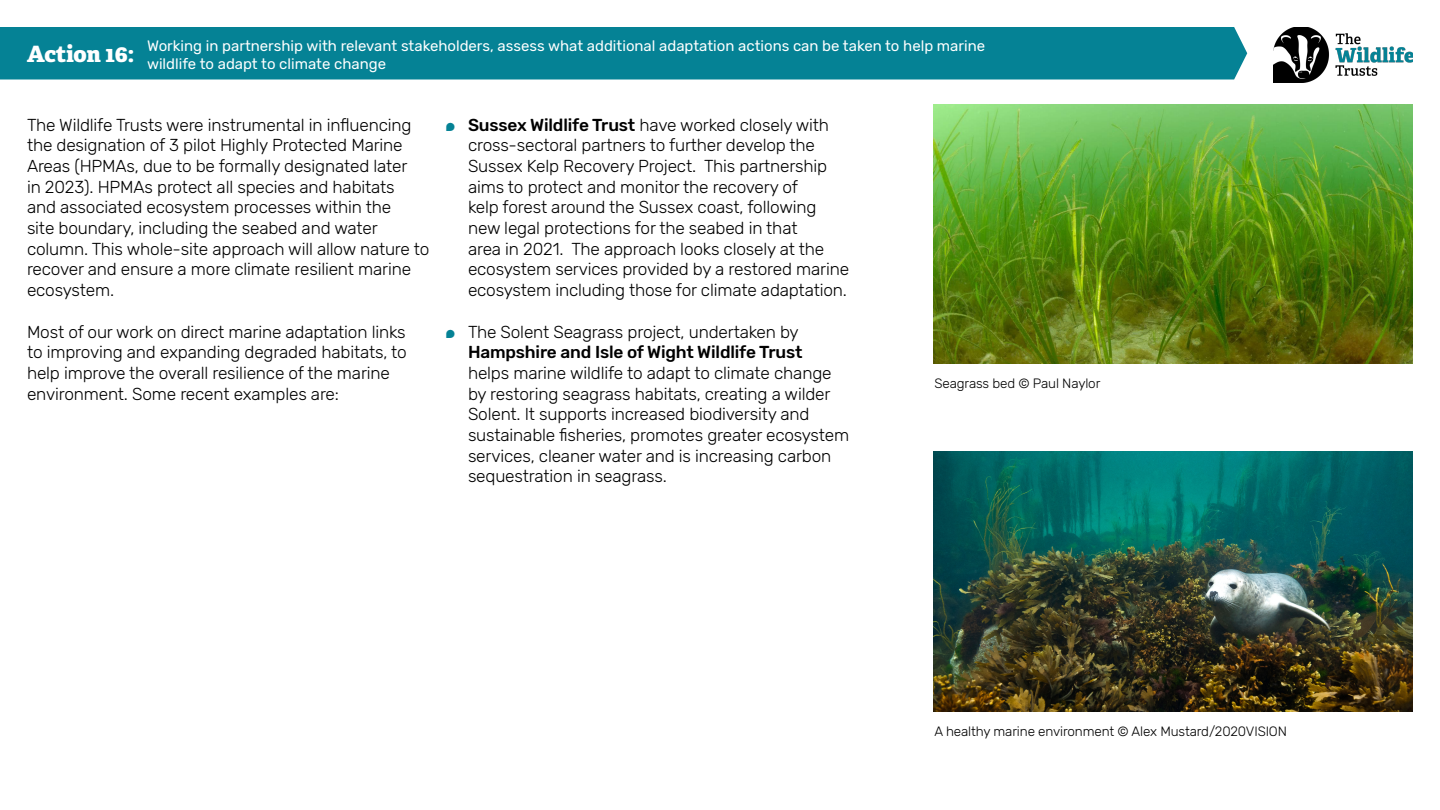
<style>
.page{position:relative;width:1440px;height:810px;background:#fff}
.page>*{position:absolute;margin:0;border:0;box-sizing:border-box;transform-origin:0 0}
.Page_title{font:800 22.5px "Adelle";letter-spacing:-.005em;color:#fff}
.Body{font:300 17.25px/20.7px "Rubik";letter-spacing:-.01em;color:#000}
.Action_name{font:15px/18px "Rubik";color:#fff}
.t1{font:300 13.5px "Rubik";letter-spacing:-.01em;color:#000}
.s1{color:#058295}
.s2{font-weight:500}
</style>
<div class="page">
<img style="left:1274px;top:27px;width:139px;height:55px">
<div style="left:0;top:27px;width:1247px;height:53px;background:#058295"></div>
<img style="left:934px;top:105px;width:479px;height:259px">
<img style="left:934px;top:452px;width:479px;height:259px">
<p class="Page_title" style="left:27px;top:37px;width:109px">Action 16:</p>
<p class="Action_name" style="left:147px;top:37px;width:840px">Working in partnership with relevant stakeholders, assess what additional adaptation actions can be taken to help marine wildlife to adapt to climate change</p>
<p class="Body" style="left:27px;top:115px;width:404px">The Wildlife Trusts were instrumental in influencing the designation of 3 pilot Highly Protected Marine Areas (HPMAs, due to be formally designated later<br>in 2023). HPMAs protect all species and habitats<br>and associated ecosystem processes within the<br>site boundary, including the seabed and water column. This whole-site approach will allow nature to recover and ensure a more climate resilient marine ecosystem.</p>
<p class="Body" style="left:27px;top:322px;width:381px">Most of our work on direct marine adaptation links to improving and expanding degraded habitats, to help improve the overall resilience of the marine environment. Some recent examples are:</p>
<p class="Body" style="left:468px;top:115px;width:383px;text-indent:-22px"><span class="s1">•</span> <span class="s2">Sussex Wildlife Trust</span> have worked closely with cross-sectoral partners to further develop the Sussex Kelp Recovery Project. This partnership aims to protect and monitor the recovery of<br>kelp forest around the Sussex coast, following new legal protections for the seabed in that<br>area in 2021. The approach looks closely at the ecosystem services provided by a restored marine ecosystem including those for climate adaptation.</p>
<p class="Body" style="left:468px;top:322px;width:383px;text-indent:-22px"><span class="s1">•</span> The Solent Seagrass project, undertaken by <span class="s2">Hampshire and Isle of Wight Wildlife Trust<br></span>helps marine wildlife to adapt to climate change by restoring seagrass habitats, creating a wilder Solent. It supports increased biodiversity and sustainable fisheries, promotes greater ecosystem services, cleaner water and is increasing carbon sequestration in seagrass.</p>
<p class="t1" style="left:934px;top:376px;width:167px">Seagrass bed © Paul Naylor</p>
<p class="t1" style="left:934px;top:724px;width:354px">A healthy marine environment © Alex Mustard/2020VISION</p>
</div>
